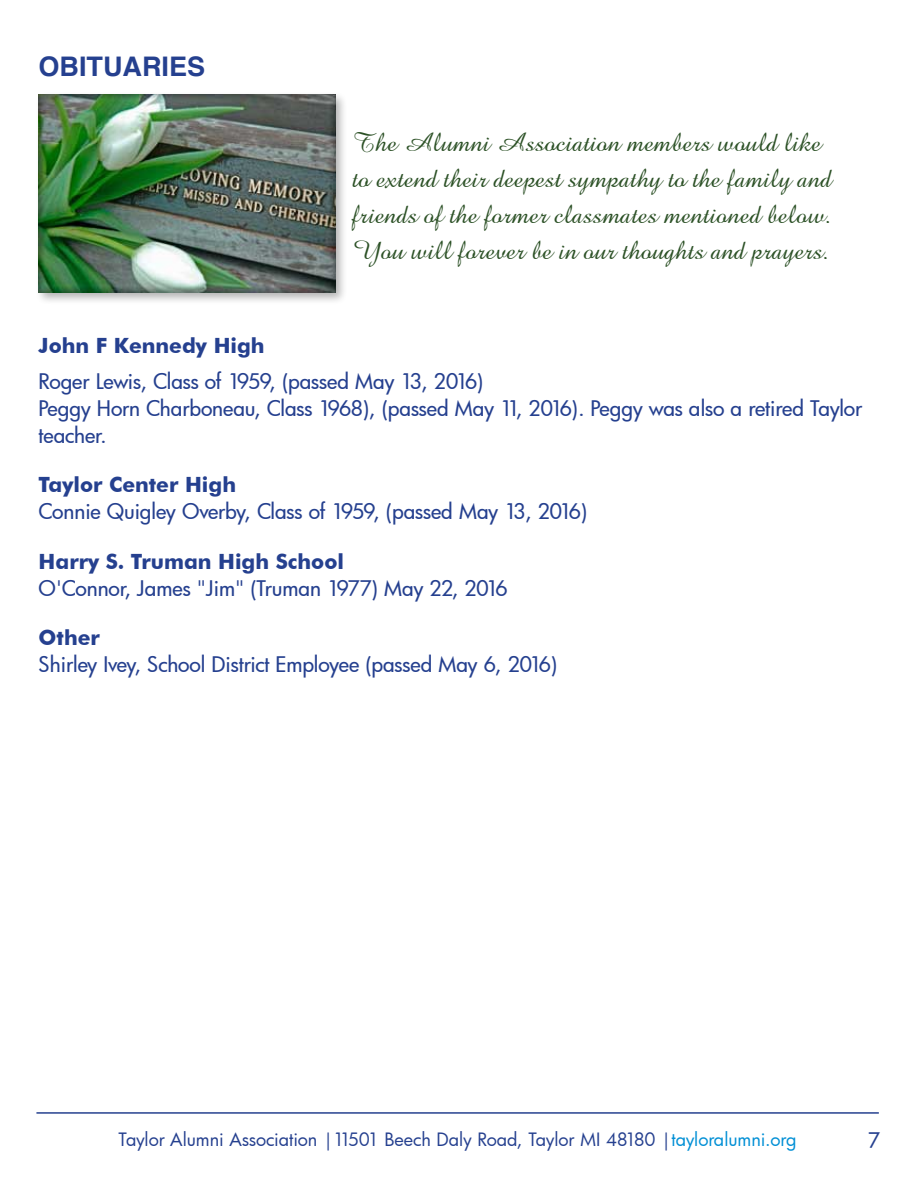
<style>
.page{position:relative;width:918px;height:1188px;background:#fff}
.page>*{position:absolute;margin:0;border:0;box-sizing:border-box;transform-origin:0 0}
.t1{font:27px/36px "Amazone BT";color:#2c5126}
.t2{font:700 27px "Helvetica";color:#25408f}
.t3{font:21px/27px "Futura Md";letter-spacing:-.01em;color:#25408f}
.t4{font:700 21px "Futura BT";color:#25408f}
.t5{font:18px "Futura Bk";letter-spacing:-.005em;color:#25408f}
.s1{color:#008fd5}
</style>
<div class="page">
<div style="left:35px;top:91px;width:313px;height:214px;background:#000;opacity:.3"></div>
<img style="left:39px;top:94px;width:296px;height:198px">
<hr style="left:36px;top:1112px;width:843px;height:2px;background:#25408f">
<p class="t2" style="left:39px;top:45px;width:68px">OBITUAR</p>
<p class="t2" style="left:162px;top:45px;width:25px">IES</p>
<p class="t1" style="left:352px;top:125px;width:481px">The Alumni Association members would like to extend their deepest sympathy to the family and friends of the former classmates mentioned below.<br>You will forever be in our thoughts and prayers.</p>
<p class="t4" style="left:39px;top:333px;width:228px">John F Kennedy High</p>
<p class="t3" style="left:39px;top:367px;width:825px">Roger Lewis, Class of 1959, (passed May 13, 2016)<br>Peggy Horn Charboneau, Class 1968), (passed May 11, 2016). Peggy was also a retired Taylor teacher.</p>
<p class="t4" style="left:39px;top:472px;width:199px">Taylor Center High</p>
<p class="t3" style="left:39px;top:498px;width:550px">Connie Quigley Overby, Class of 1959, (passed May 13, 2016)</p>
<p class="t4" style="left:39px;top:549px;width:307px">Harry S. Truman High School</p>
<p class="t3" style="left:39px;top:574px;width:471px">O'Connor, James "Jim" (Truman 1977) May 22, 2016</p>
<p class="t4" style="left:39px;top:625px;width:63px">Other</p>
<p class="t3" style="left:39px;top:651px;width:520px">Shirley Ivey, School District Employee (passed May 6, 2016)</p>
<p class="t5" style="left:119px;top:1128px;width:680px">Taylor Alumni Association |11501 Beech Daly Road, Taylor MI 48180 |<span class="s1">tayloralumni.org</span></p>
<p class="t3" style="left:868px;top:1126px;width:14px">7</p>
</div>
